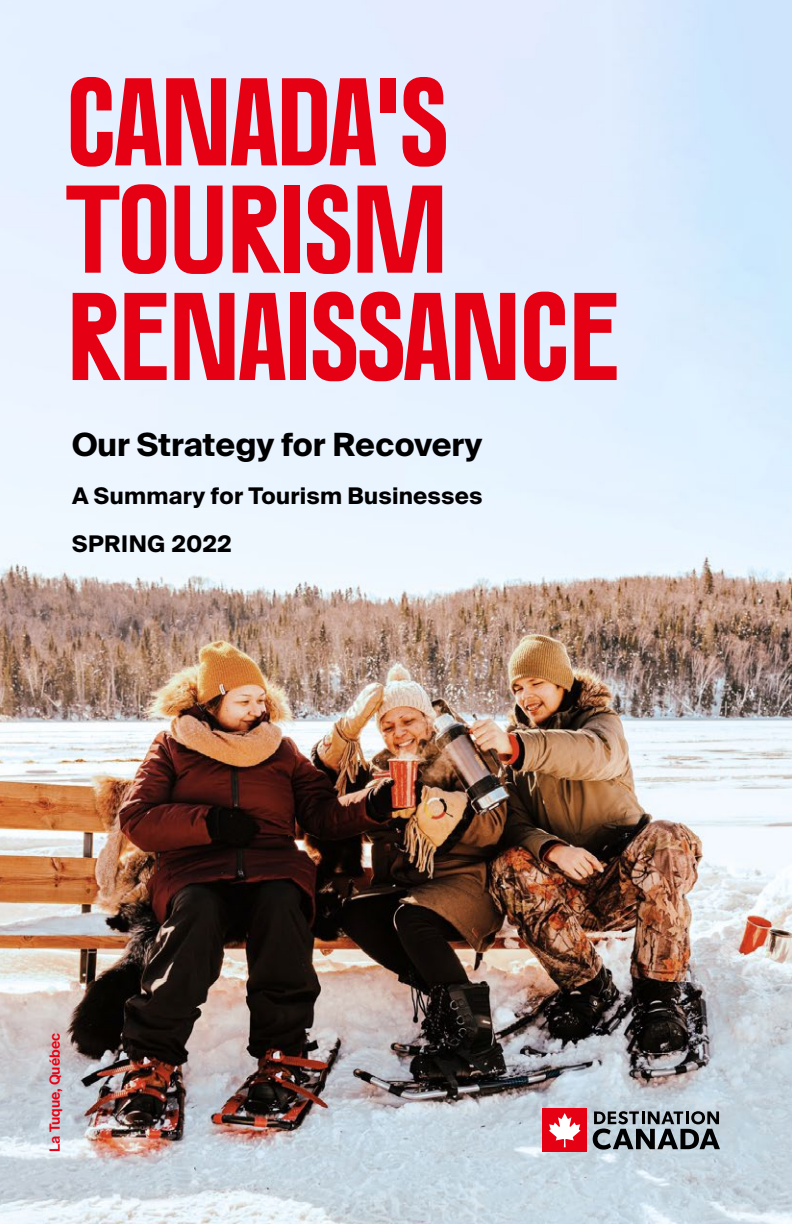
<style>
.page{position:relative;width:792px;height:1224px;background:#fff}
.page>*{position:absolute;margin:0;border:0;box-sizing:border-box;transform-origin:0 0}
.t1{font:700 124.6px/107.4px "Canada";letter-spacing:-.04em;color:#e60013}
.t2{font:700 32px "Suisse Intl";color:#000}
.t3{font:700 22.8px/48px "Suisse Intl";letter-spacing:.01em;color:#000}
.t4{font:600 14px "Suisse Intl";color:#e60013}
</style>
<div class="page">
<img style="left:0;top:0;width:792px;height:1224px">
<div style="left:543px;top:1109px;width:44px;height:43px;background:#e60013"></div>
<svg style="left:549px;top:1113px;width:32px;height:34px"></svg>
<svg style="left:593px;top:1111px;width:127px;height:39px;background:#70797e"></svg>
<h1 class="t1" style="left:65px;top:68px;width:558px">CANADA'S<br>TOURISM<br>RENAISSANCE</h1>
<h2 class="t2" style="left:72px;top:426px;width:412px">Our Strategy for Recovery</h2>
<p class="t3" style="left:72px;top:472px;width:412px">A Summary for Tourism Businesses<br>SPRING 2022</p>
<p class="t4" style="left:47px;top:1152px;width:121px;rotate:-90deg">La Tuque, Québec</p>
</div>
